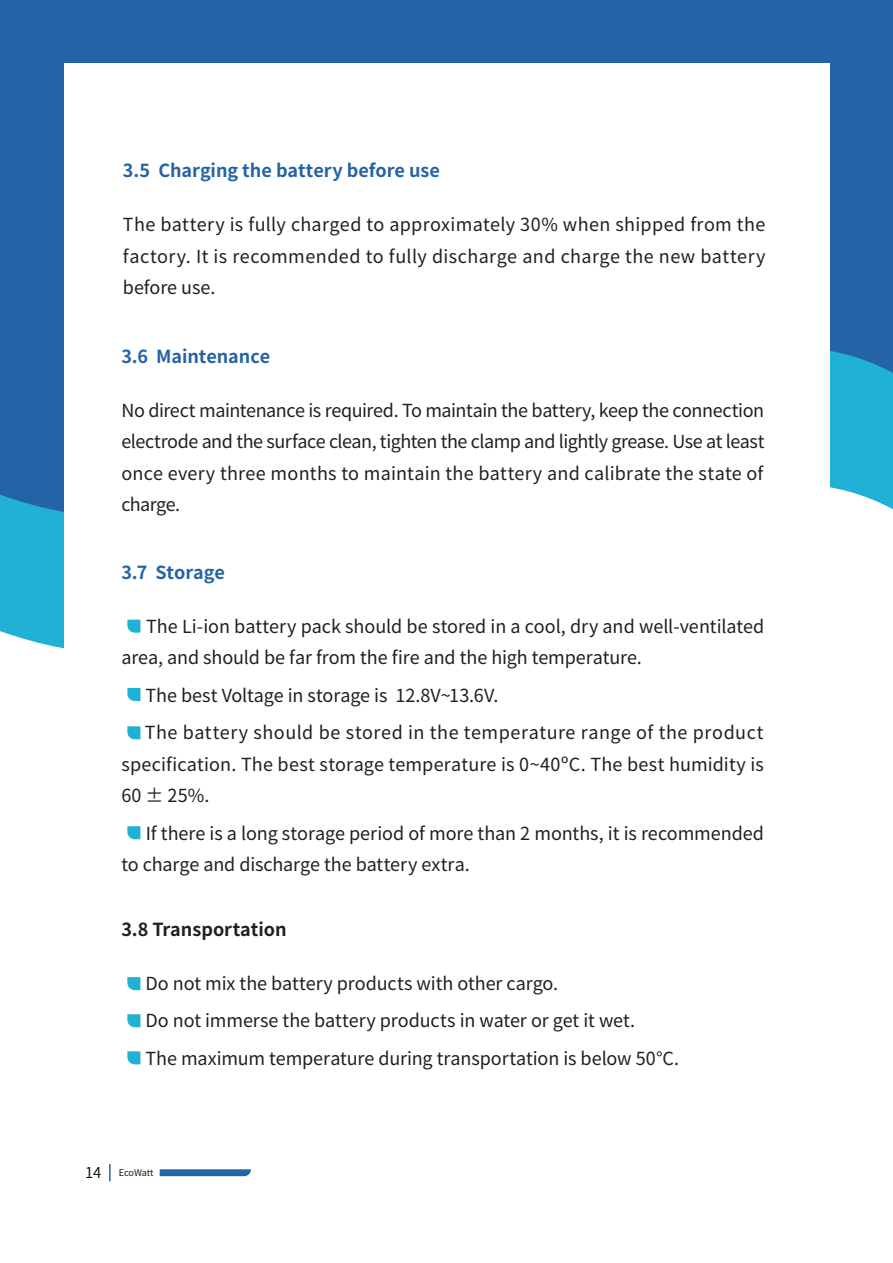
<style>
.page{position:relative;width:893px;height:1263px;background:#fff}
.page>*{position:absolute;margin:0;border:0;box-sizing:border-box;transform-origin:0 0}
.t1{font:18px/31.5px "Source Han Sans CN";color:#231f20}
.t2{font:18px/37.5px "Source Han Sans CN";letter-spacing:.025em;color:#231f20}
.t3{font:700 18px "Source Han Sans CN";letter-spacing:-.005em;color:#2464a6}
.t4{font:700 18px "Source Han Sans CN";color:#231f20}
.t5{font:9.15px "Source Han Sans CN";letter-spacing:-.015em;color:#030303}
.s1{font-size:15px}
</style>
<div class="page">
<svg style="left:0;top:0;width:893px;height:614px;background:#3278b1"></svg>
<div style="left:64px;top:64px;width:765px;height:1135px;background:#fff"></div>
<svg style="left:160px;top:1169px;width:91px;height:7px"></svg>
<svg style="left:109px;top:1164px;width:2px;height:17px"></svg>
<svg style="left:127px;top:620px;width:13px;height:13px"></svg>
<svg style="left:127px;top:688px;width:13px;height:13px"></svg>
<svg style="left:127px;top:726px;width:13px;height:13px"></svg>
<svg style="left:127px;top:826px;width:13px;height:13px"></svg>
<svg style="left:127px;top:977px;width:13px;height:13px"></svg>
<svg style="left:127px;top:1014px;width:13px;height:13px"></svg>
<svg style="left:127px;top:1051px;width:13px;height:13px"></svg>
<p class="t3" style="left:123px;top:160px;width:318px">3.5 Charging the battery before use</p>
<p class="t1" style="left:123px;top:209px;width:644px;text-align:justify">The battery is fully charged to approximately 30% when shipped from the factory. It is recommended to fully discharge and charge the new battery before use.</p>
<p class="t3" style="left:121px;top:346px;width:150px">3.6 Maintenance</p>
<p class="t1" style="left:121px;top:395px;width:645px;text-align:justify">No direct maintenance is required. To maintain the battery, keep the connection electrode and the surface clean, tighten the clamp and lightly grease. Use at least once every three months to maintain the battery and calibrate the state of charge.</p>
<p class="t3" style="left:121px;top:562px;width:105px">3.7 Storage</p>
<p class="t1" style="left:121px;top:611px;width:644px;text-indent:25px">The Li-ion battery pack should be stored in a cool, dry and well-ventilated area, and should be far from the fire and the high temperature.</p>
<p class="t2" style="left:145px;top:677px;width:620px">The best Voltage in storage is 12.8V~13.6V.<br>The battery should be stored in the temperature range of the product</p>
<p class="t1" style="left:121px;top:749px;width:644px">specification. The best storage temperature is 0~40ºC. The best humidity is<br>60 ± 25%.</p>
<p class="t1" style="left:121px;top:818px;width:644px;text-indent:24px">If there is a long storage period of more than 2 months, it is recommended to charge and discharge the battery extra.</p>
<p class="t4" style="left:121px;top:919px;width:167px">3.8 Transportation</p>
<p class="t1" style="left:146px;top:965px;width:535px;line-height:37.5px">Do not mix the battery products with other cargo.<br>Do not immerse the battery products in water or get it wet.<br>The maximum temperature during transportation is below 50°C.</p>
<p class="t5" style="left:85px;top:1167px;width:70px"><span class="s1">14</span> EcoWatt</p>
</div>
